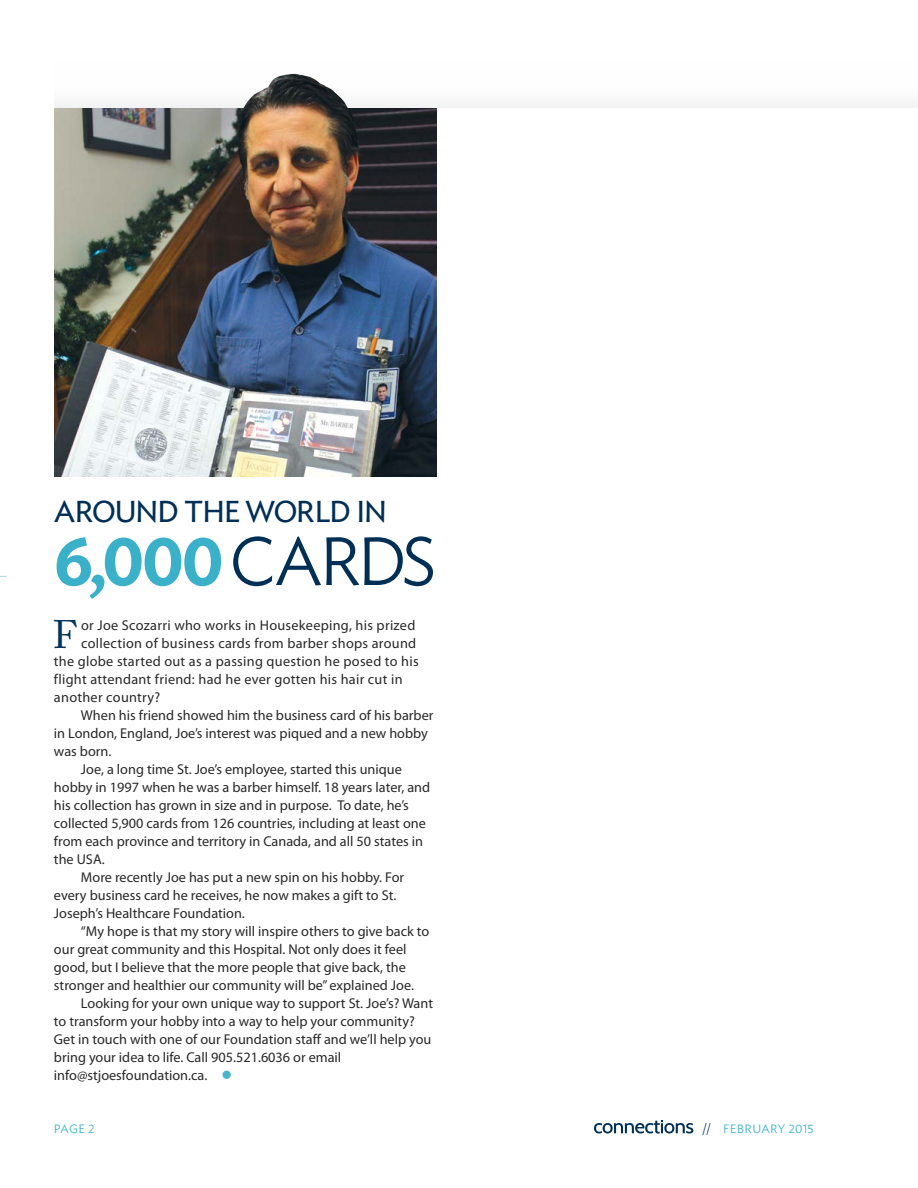
<style>
.page{position:relative;width:918px;height:1188px;background:#fff}
.page>*{position:absolute;margin:0;border:0;box-sizing:border-box;transform-origin:0 0}
.t1{font:600 67.5px "Ideal Sans";color:#3bb0c9}
.t2{font:39.6px "Adobe Caslon Pro";color:#00365b}
.t3{font:30px "Ideal Sans";letter-spacing:-.055em;color:#002f56}
.t4{font:14.25px "Myriad Pro";color:#292829}
.t5{font:14.25px "Myriad Pro";letter-spacing:.02em;color:#292829}
.t6{font:300 12px "Ideal Sans";letter-spacing:.03em;color:#3bb0c9}
.s1{font-weight:300;color:#002f56}
.s2{color:#4ab4cb}
.s3{color:#003055}
</style>
<div class="page">
<svg style="left:594px;top:1120px;width:99px;height:13px"></svg>
<img style="left:54px;top:108px;width:382px;height:369px">
<img style="left:240px;top:74px;width:112px;height:42px">
<h3 class="t3" style="left:54px;top:489px;width:335px">AROUND THE WORLD IN</h3>
<h1 class="t1" style="left:54px;top:508px;width:384px">6,000<span class="s1">CARDS</span></h1>
<h2 class="t2" style="left:53px;top:611px;width:25px">F</h2>
<p class="t5" style="left:81px;top:616px;width:336px">or Joe Scozarri who works in Housekeeping, his prized</p>
<p class="t5" style="left:81px;top:634px;width:337px">collection of business cards from barber shops around</p>
<p class="t5" style="left:54px;top:652px;width:366px">the globe started out as a passing question he posed to his</p>
<p class="t5" style="left:54px;top:670px;width:350px">flight attendant friend: had he ever gotten his hair cut in</p>
<p class="t5" style="left:54px;top:688px;width:108px">another country?</p>
<p class="t4" style="left:81px;top:706px;width:354px">When his friend showed him the business card of his barber</p>
<p class="t4" style="left:54px;top:724px;width:375px">in London, England, Joe’s interest was piqued and a new hobby</p>
<p class="t4" style="left:54px;top:742px;width:59px">was born.</p>
<p class="t4" style="left:81px;top:760px;width:322px">Joe, a long time St. Joe’s employee, started this unique</p>
<p class="t4" style="left:54px;top:778px;width:378px">hobby in 1997 when he was a barber himself. 18 years later, and</p>
<p class="t4" style="left:54px;top:796px;width:356px">his collection has grown in size and in purpose. To date, he’s</p>
<p class="t4" style="left:54px;top:814px;width:373px">collected 5,900 cards from 126 countries, including at least one</p>
<p class="t4" style="left:54px;top:832px;width:371px">from each province and territory in Canada, and all 50 states in</p>
<p class="t4" style="left:54px;top:850px;width:52px">the USA.</p>
<p class="t4" style="left:81px;top:868px;width:325px">More recently Joe has put a new spin on his hobby. For</p>
<p class="t4" style="left:54px;top:886px;width:344px">every business card he receives, he now makes a gift to St.</p>
<p class="t4" style="left:54px;top:904px;width:192px">Joseph’s Healthcare Foundation.</p>
<p class="t4" style="left:81px;top:922px;width:350px">“My hope is that my story will inspire others to give back to</p>
<p class="t4" style="left:54px;top:940px;width:354px">our great community and this Hospital. Not only does it feel</p>
<p class="t4" style="left:54px;top:958px;width:353px">good, but I believe that the more people that give back, the</p>
<p class="t4" style="left:54px;top:976px;width:361px">stronger and healthier our community will be” explained Joe.</p>
<p class="t4" style="left:81px;top:994px;width:354px">Looking for your own unique way to support St. Joe’s? Want</p>
<p class="t4" style="left:54px;top:1012px;width:362px">to transform your hobby into a way to help your community?</p>
<p class="t4" style="left:54px;top:1030px;width:379px">Get in touch with one of our Foundation staff and we’ll help you</p>
<p class="t4" style="left:54px;top:1048px;width:289px">bring your idea to life. Call 905.521.6036 or email</p>
<p class="t4" style="left:54px;top:1066px;width:180px">info@stjoesfoundation.ca. <span class="s2">●</span></p>
<p class="t6" style="left:54px;top:1120px;width:42px">PAGE 2</p>
<p class="t6" style="left:703px;top:1120px;width:113px"><span class="s3">//</span> FEBRUARY 2015</p>
</div>
